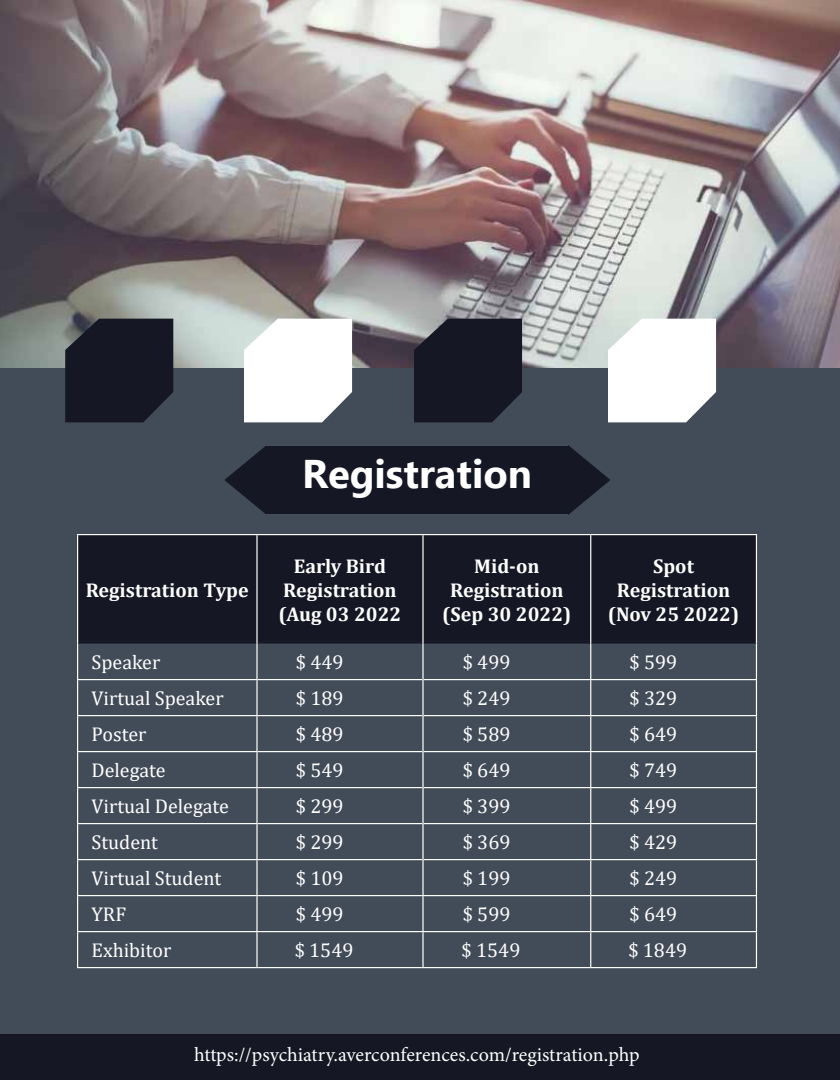
<style>
.page{position:relative;width:840px;height:1080px;background:#424c58}
.page>*{position:absolute;margin:0;border:0;box-sizing:border-box;transform-origin:0 0}
.t1{font:700 40px "Ebrima";color:#fff}
.t2{font:20px "Cambria";color:#fff}
.t3{font:700 20px/24px "Cambria";color:#fff;text-align:center}
.t4{font:20px "Minion Pro";color:#fff}
</style>
<div class="page">
<img style="left:0;top:0;width:840px;height:368px">
<svg style="left:244px;top:319px;width:108px;height:103px;background:#f5f6f6"></svg>
<svg style="left:414px;top:319px;width:108px;height:103px;background:#1d1f2c"></svg>
<svg style="left:608px;top:319px;width:108px;height:103px;background:#f5f6f6"></svg>
<svg style="left:65px;top:319px;width:108px;height:103px;background:#1a1d29"></svg>
<div style="left:265px;top:446px;width:304px;height:68px;background:#151724"></div>
<svg style="left:225px;top:446px;width:40px;height:68px"></svg>
<svg style="left:569px;top:446px;width:41px;height:68px"></svg>
<div style="left:0;top:1034px;width:840px;height:46px;background:#151724"></div>
<div style="left:78px;top:535px;width:678px;height:109px;background:#151724"></div>
<hr style="left:590px;top:535px;width:1px;height:109px;background:#fff">
<hr style="left:590px;top:644px;width:1px;height:35px;background:#fff">
<hr style="left:590px;top:680px;width:1px;height:35px;background:#fff">
<hr style="left:590px;top:716px;width:1px;height:35px;background:#fff">
<hr style="left:590px;top:752px;width:1px;height:35px;background:#fff">
<hr style="left:590px;top:788px;width:1px;height:35px;background:#fff">
<hr style="left:590px;top:824px;width:1px;height:35px;background:#fff">
<hr style="left:590px;top:860px;width:1px;height:35px;background:#fff">
<hr style="left:590px;top:896px;width:1px;height:35px;background:#fff">
<hr style="left:590px;top:932px;width:1px;height:35px;background:#fff">
<hr style="left:77px;top:679px;width:181px;height:1px;background:#fff">
<hr style="left:590px;top:679px;width:167px;height:1px;background:#fff">
<hr style="left:258px;top:679px;width:164px;height:1px;background:#fff">
<hr style="left:424px;top:679px;width:166px;height:1px;background:#fff">
<hr style="left:77px;top:715px;width:181px;height:1px;background:#fff">
<hr style="left:590px;top:715px;width:167px;height:1px;background:#fff">
<hr style="left:258px;top:715px;width:164px;height:1px;background:#fff">
<hr style="left:424px;top:715px;width:166px;height:1px;background:#fff">
<hr style="left:77px;top:751px;width:181px;height:1px;background:#fff">
<hr style="left:590px;top:751px;width:167px;height:1px;background:#fff">
<hr style="left:258px;top:751px;width:164px;height:1px;background:#fff">
<hr style="left:424px;top:751px;width:166px;height:1px;background:#fff">
<hr style="left:77px;top:787px;width:181px;height:1px;background:#fff">
<hr style="left:590px;top:787px;width:167px;height:1px;background:#fff">
<hr style="left:258px;top:787px;width:164px;height:1px;background:#fff">
<hr style="left:424px;top:787px;width:166px;height:1px;background:#fff">
<hr style="left:77px;top:823px;width:181px;height:1px;background:#fff">
<hr style="left:590px;top:823px;width:167px;height:1px;background:#fff">
<hr style="left:77px;top:859px;width:181px;height:1px;background:#fff">
<hr style="left:590px;top:859px;width:167px;height:1px;background:#fff">
<hr style="left:258px;top:823px;width:164px;height:1px;background:#fff">
<hr style="left:424px;top:823px;width:166px;height:1px;background:#fff">
<hr style="left:258px;top:859px;width:164px;height:1px;background:#fff">
<hr style="left:424px;top:859px;width:166px;height:1px;background:#fff">
<hr style="left:77px;top:895px;width:180px;height:1px;background:#fff">
<hr style="left:257px;top:895px;width:166px;height:1px;background:#fff">
<hr style="left:423px;top:895px;width:168px;height:1px;background:#fff">
<hr style="left:591px;top:895px;width:166px;height:1px;background:#fff">
<hr style="left:77px;top:931px;width:180px;height:1px;background:#fff">
<hr style="left:257px;top:931px;width:166px;height:1px;background:#fff">
<hr style="left:423px;top:931px;width:168px;height:1px;background:#fff">
<hr style="left:591px;top:931px;width:166px;height:1px;background:#fff">
<hr style="left:77px;top:534px;width:180px;height:1px;background:#fff">
<hr style="left:77px;top:535px;width:1px;height:109px;background:#fff">
<hr style="left:77px;top:644px;width:1px;height:35px;background:#fff">
<hr style="left:77px;top:680px;width:1px;height:35px;background:#fff">
<hr style="left:77px;top:716px;width:1px;height:35px;background:#fff">
<hr style="left:77px;top:752px;width:1px;height:35px;background:#fff">
<hr style="left:77px;top:788px;width:1px;height:35px;background:#fff">
<hr style="left:77px;top:824px;width:1px;height:35px;background:#fff">
<hr style="left:77px;top:860px;width:1px;height:35px;background:#fff">
<hr style="left:77px;top:896px;width:1px;height:35px;background:#fff">
<hr style="left:77px;top:932px;width:1px;height:35px;background:#fff">
<hr style="left:77px;top:967px;width:180px;height:1px;background:#fff">
<hr style="left:257px;top:534px;width:166px;height:1px;background:#fff">
<hr style="left:256px;top:535px;width:2px;height:109px;background:#fff">
<hr style="left:256px;top:644px;width:2px;height:35px;background:#fff">
<hr style="left:256px;top:680px;width:2px;height:35px;background:#fff">
<hr style="left:256px;top:716px;width:2px;height:35px;background:#fff">
<hr style="left:256px;top:752px;width:2px;height:35px;background:#fff">
<hr style="left:256px;top:788px;width:2px;height:35px;background:#fff">
<hr style="left:256px;top:824px;width:2px;height:35px;background:#fff">
<hr style="left:256px;top:860px;width:2px;height:35px;background:#fff">
<hr style="left:256px;top:896px;width:2px;height:35px;background:#fff">
<hr style="left:256px;top:932px;width:2px;height:35px;background:#fff">
<hr style="left:257px;top:967px;width:166px;height:1px;background:#fff">
<hr style="left:423px;top:534px;width:168px;height:1px;background:#fff">
<hr style="left:591px;top:534px;width:166px;height:1px;background:#fff">
<hr style="left:756px;top:535px;width:1px;height:109px;background:#fff">
<hr style="left:422px;top:535px;width:2px;height:109px;background:#fff">
<hr style="left:422px;top:644px;width:2px;height:36px;background:#fff">
<hr style="left:756px;top:644px;width:1px;height:35px;background:#fff">
<hr style="left:422px;top:680px;width:2px;height:36px;background:#fff">
<hr style="left:756px;top:680px;width:1px;height:35px;background:#fff">
<hr style="left:422px;top:716px;width:2px;height:36px;background:#fff">
<hr style="left:756px;top:716px;width:1px;height:35px;background:#fff">
<hr style="left:422px;top:752px;width:2px;height:36px;background:#fff">
<hr style="left:756px;top:752px;width:1px;height:35px;background:#fff">
<hr style="left:422px;top:788px;width:2px;height:36px;background:#fff">
<hr style="left:756px;top:788px;width:1px;height:35px;background:#fff">
<hr style="left:422px;top:824px;width:2px;height:36px;background:#fff">
<hr style="left:756px;top:824px;width:1px;height:35px;background:#fff">
<hr style="left:422px;top:860px;width:2px;height:35px;background:#fff">
<hr style="left:756px;top:860px;width:1px;height:35px;background:#fff">
<hr style="left:422px;top:896px;width:2px;height:35px;background:#fff">
<hr style="left:756px;top:896px;width:1px;height:35px;background:#fff">
<hr style="left:422px;top:932px;width:2px;height:35px;background:#fff">
<hr style="left:756px;top:932px;width:1px;height:35px;background:#fff">
<hr style="left:423px;top:967px;width:168px;height:1px;background:#fff">
<hr style="left:591px;top:967px;width:166px;height:1px;background:#fff">
<p class="t3" style="left:86px;top:577px;width:165px">Registration Type</p>
<h1 class="t1" style="left:302px;top:442px;width:232px">Registration</h1>
<p class="t3" style="left:278px;top:553px;width:124px">Early Bird<br>Registration (Aug 03 2022</p>
<p class="t3" style="left:442px;top:553px;width:131px">Mid-on<br>Registration (Sep 30 2022)</p>
<p class="t3" style="left:608px;top:553px;width:133px">Spot<br>Registration (Nov 25 2022)</p>
<p class="t2" style="left:92px;top:651px;width:70px">Speaker</p>
<p class="t2" style="left:296px;top:651px;width:49px">$ 449</p>
<p class="t2" style="left:463px;top:651px;width:49px">$ 499</p>
<p class="t2" style="left:629px;top:651px;width:49px">$ 599</p>
<p class="t2" style="left:92px;top:687px;width:134px">Virtual Speaker</p>
<p class="t2" style="left:296px;top:687px;width:49px">$ 189</p>
<p class="t2" style="left:463px;top:687px;width:49px">$ 249</p>
<p class="t2" style="left:629px;top:687px;width:49px">$ 329</p>
<p class="t2" style="left:92px;top:723px;width:56px">Poster</p>
<p class="t2" style="left:296px;top:723px;width:49px">$ 489</p>
<p class="t2" style="left:463px;top:723px;width:49px">$ 589</p>
<p class="t2" style="left:629px;top:723px;width:49px">$ 649</p>
<p class="t2" style="left:92px;top:759px;width:76px">Delegate</p>
<p class="t2" style="left:296px;top:759px;width:49px">$ 549</p>
<p class="t2" style="left:463px;top:759px;width:49px">$ 649</p>
<p class="t2" style="left:629px;top:759px;width:49px">$ 749</p>
<p class="t2" style="left:92px;top:795px;width:139px">Virtual Delegate</p>
<p class="t2" style="left:296px;top:795px;width:49px">$ 299</p>
<p class="t2" style="left:463px;top:795px;width:49px">$ 399</p>
<p class="t2" style="left:629px;top:795px;width:49px">$ 499</p>
<p class="t2" style="left:92px;top:831px;width:68px">Student</p>
<p class="t2" style="left:296px;top:831px;width:49px">$ 299</p>
<p class="t2" style="left:463px;top:831px;width:49px">$ 369</p>
<p class="t2" style="left:629px;top:831px;width:49px">$ 429</p>
<p class="t2" style="left:92px;top:867px;width:131px">Virtual Student</p>
<p class="t2" style="left:296px;top:867px;width:49px">$ 109</p>
<p class="t2" style="left:463px;top:867px;width:49px">$ 199</p>
<p class="t2" style="left:629px;top:867px;width:49px">$ 249</p>
<p class="t2" style="left:92px;top:903px;width:36px">YRF</p>
<p class="t2" style="left:296px;top:903px;width:49px">$ 499</p>
<p class="t2" style="left:463px;top:903px;width:49px">$ 599</p>
<p class="t2" style="left:629px;top:903px;width:49px">$ 649</p>
<p class="t2" style="left:92px;top:939px;width:81px">Exhibitor</p>
<p class="t2" style="left:295px;top:939px;width:60px">$ 1549</p>
<p class="t2" style="left:462px;top:939px;width:60px">$ 1549</p>
<p class="t2" style="left:628px;top:939px;width:60px">$ 1849</p>
<p class="t4" style="left:194px;top:1041px;width:447px">https://psychiatry.averconferences.com/registration.php</p>
</div>
